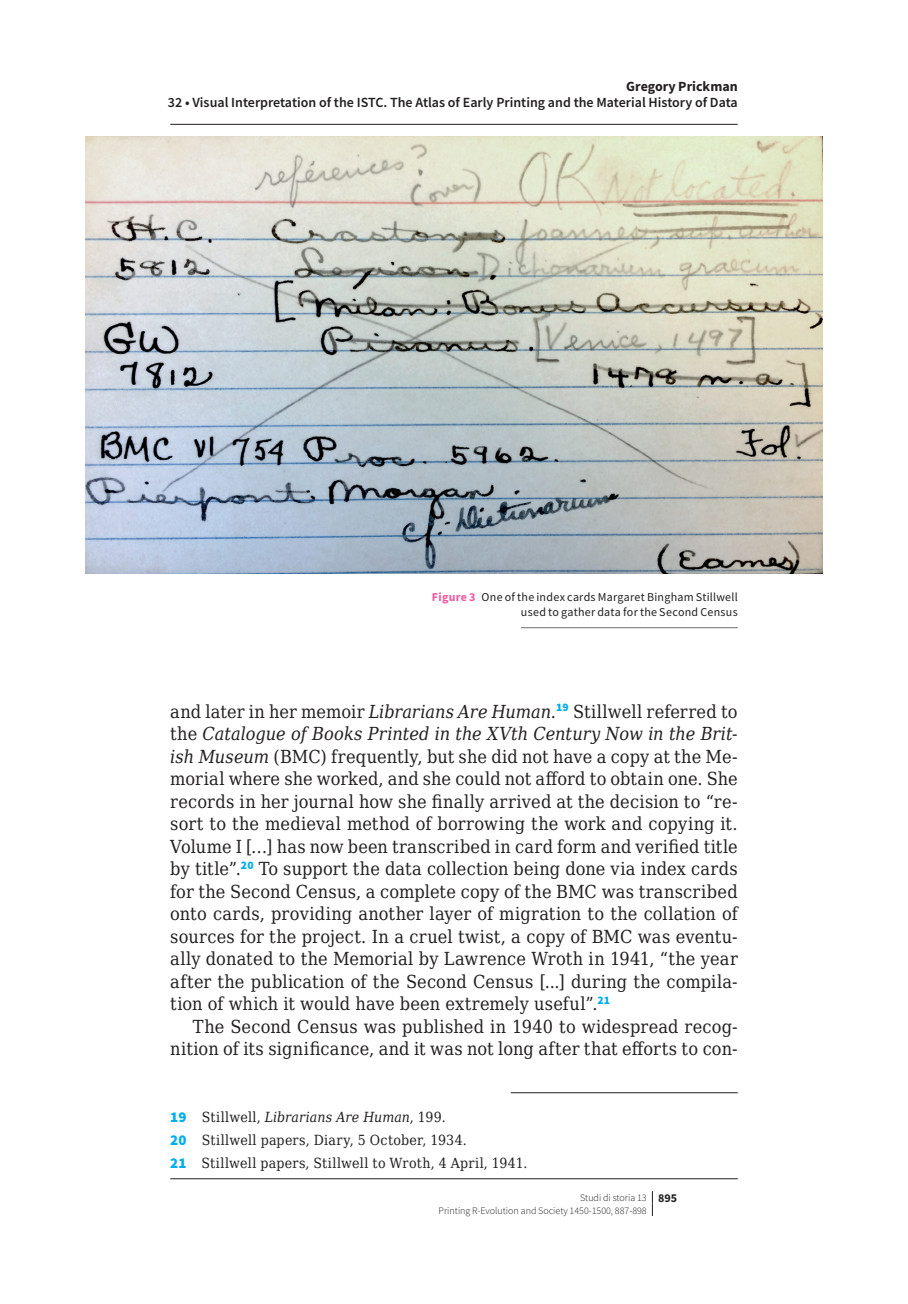
<style>
.page{position:relative;width:908px;height:1304px;background:#fff}
.page>*{position:absolute;margin:0;border:0;box-sizing:border-box;transform-origin:0 0}
.t1{font:18px/22.4px "DejaVu Serif Condensed";letter-spacing:.01em;color:#231f20;text-align:justify}
.t2{font:14px/23.2px "DejaVu Serif Condensed";letter-spacing:.02em;color:#231f20}
.t3{font:600 14px "Source Sans Pro";color:#231f20}
.t4{font:700 14px "Source Sans Pro";color:#231f20}
.t5{font:12px/15px "Source Sans Pro";letter-spacing:.02em;color:#231f20;text-align:right}
.t6{font:300 10px/12.4px "Source Sans Pro";color:#231f20}
.s1{font-weight:700;color:#ef59a1}
.s2{font-style:italic}
.s3{font-family:"Source Sans Pro";font-weight:900;font-size:15px;color:#00aeef}
.s4{font-weight:700;font-size:12px}
</style>
<div class="page">
<svg style="left:651px;top:1191px;width:1px;height:25px"></svg>
<img style="left:85px;top:136px;width:737px;height:438px">
<hr style="left:520px;top:627px;width:217px;height:1px;background:#6c6d70">
<hr style="left:510px;top:1092px;width:227px;height:1px;background:#231f20">
<hr style="left:170px;top:124px;width:567px;height:1px;background:#231f20">
<hr style="left:170px;top:1178px;width:567px;height:1px;background:#231f20">
<p class="t4" style="left:626px;top:77px;width:113px">Gregory Prickman</p>
<p class="t3" style="left:168px;top:94px;width:571px">32 • Visual Interpretation of the ISTC. The Atlas of Early Printing and the Material History of Data</p>
<p class="t5" style="left:432px;top:590px;width:307px"><span class="s1">Figure 3</span> One of the index cards Margaret Bingham Stillwell used to gather data for the Second Census</p>
<p class="t1" style="left:170px;top:700px;width:568px">and later in her memoir <span class="s2">Librarians Are Human</span>.<sup>19</sup> Stillwell referred to the <span class="s2">Catalogue of Books Printed in the XVth Century Now in the Brit&shy;ish Museum</span> (BMC) frequently, but she did not have a copy at the Me&shy;morial where she worked, and she could not afford to obtain one. She records in her journal how she finally arrived at the decision to “re&shy;sort to the medieval method of borrowing the work and copying it.<br>Volume I […] has now been transcribed in card form and verified title by title”.<sup>20</sup> To support the data collection being done via index cards for the Second Census, a complete copy of the BMC was transcribed onto cards, providing another layer of migration to the collation of sources for the project. In a cruel twist, a copy of BMC was eventu&shy;ally donated to the Memorial by Lawrence Wroth in 1941, “the year after the publication of the Second Census [...] during the compila&shy;tion of which it would have been extremely useful”.<sup>21</sup></p>
<p class="t1" style="left:170px;top:1015px;width:568px;text-align:right">The Second Census was published in 1940 to widespread recog&shy;nition of its significance, and it was not long after that efforts to con-</p>
<p class="t2" style="left:170px;top:1105px;width:358px"><span class="s3">19</span> Stillwell, <span class="s2">Librarians Are Human</span>, 199.<br><span class="s3">20</span> Stillwell papers, Diary, 5 October, 1934.<br><span class="s3">21</span> Stillwell papers, Stillwell to Wroth, 4 April, 1941.</p>
<p class="t6" style="left:438px;top:1191px;width:240px;text-indent:141px">Studi di storia 13 <span class="s4">895<br></span>Printing R-Evolution and Society 1450-1500, 887-898</p>
</div>
